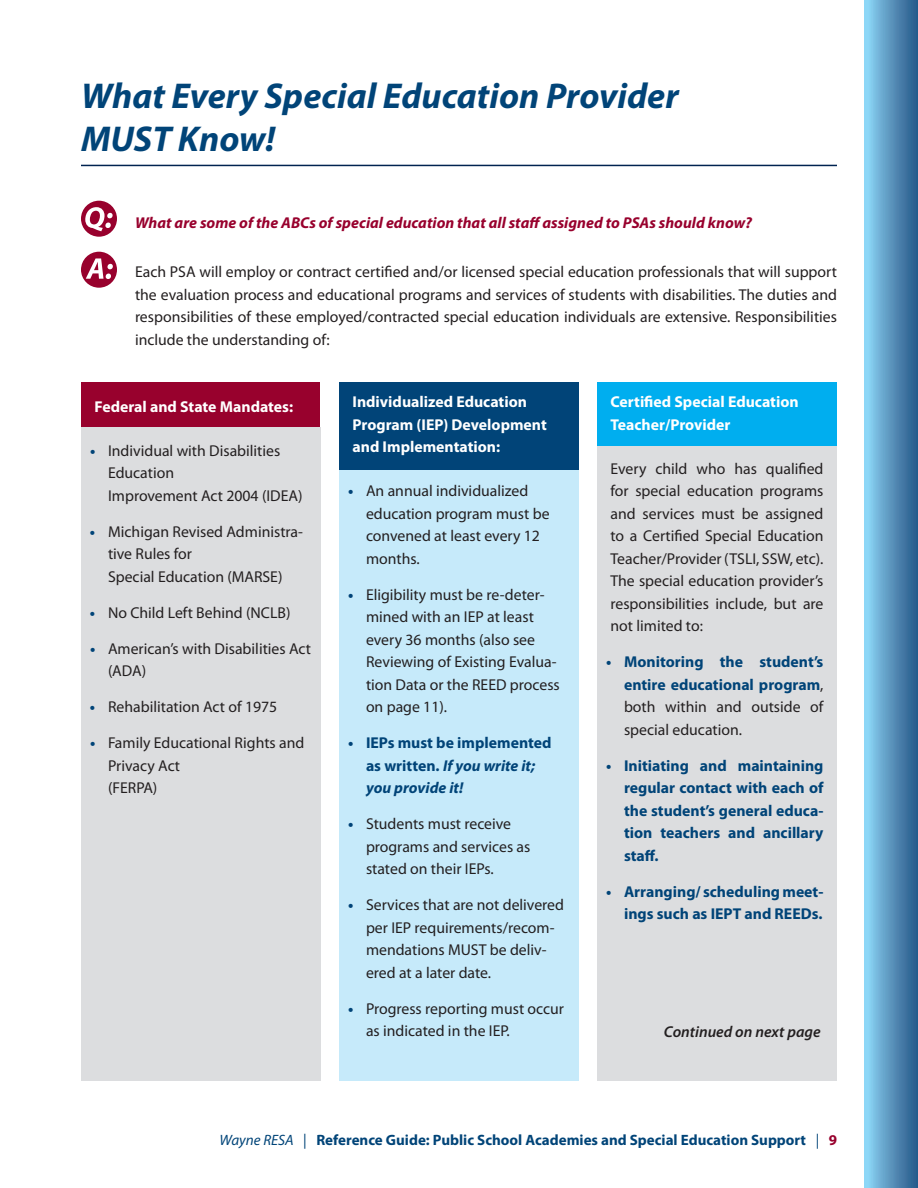
<style>
.page{position:relative;width:918px;height:1188px;background:#fff}
.page>*{position:absolute;margin:0;border:0;box-sizing:border-box;transform-origin:0 0}
.t1{font:italic 700 36px/43.2px "Myriad Pro";color:#014478}
.t2{font:15.75px/22.5px "Myriad Pro";color:#231f20}
.t3{font:700 15.75px/22.5px "Myriad Pro";color:#014478;text-align:justify}
.t4{font:700 15.75px/22.5px "Myriad Pro";color:#fff}
.t5{font:italic 700 15.75px "Myriad Pro";color:#98012d}
.t6{font:italic 600 15.75px "Myriad Pro";color:#231f20}
.t7{font:700 15px "Myriad Pro";color:#014478}
.s1{font-weight:700;color:#014478}
.s2{font-style:italic}
.s3{font-weight:400;color:#231f20}
.s4{font-weight:400;font-style:italic}
.s5{font-weight:400}
.s6{color:#98012d}
</style>
<div class="page">
<div style="left:82px;top:428px;width:239px;height:653px;background:#dcdddf"></div>
<div style="left:339px;top:464px;width:240px;height:617px;background:#c6eafa"></div>
<div style="left:597px;top:442px;width:240px;height:639px;background:#dcdddf"></div>
<div style="left:82px;top:382px;width:238px;height:46px;background:#98012d"></div>
<div style="left:339px;top:382px;width:240px;height:88px;background:#014478"></div>
<div style="left:597px;top:382px;width:240px;height:64px;background:#00aeef"></div>
<div style="left:864px;top:0;width:54px;height:1188px;background:linear-gradient(to right,#92dafa,#265788)"></div>
<hr style="left:81px;top:165px;width:756px;height:1px;background:#002350">
<div style="left:81px;top:201px;width:36px;height:36px;background:#98012d;border-radius:50%"></div>
<svg style="left:85px;top:207px;width:28px;height:24px"></svg>
<div style="left:81px;top:252px;width:36px;height:36px;background:#98012d;border-radius:50%"></div>
<svg style="left:86px;top:258px;width:27px;height:21px"></svg>
<h2 class="t1" style="left:81px;top:73px;width:599px">What Every Special Education Provider<br>MUST Know!</h2>
<h3 class="t5" style="left:135px;top:212px;width:619px">What are some of the ABCs of special education that all staff assigned to PSAs should know?</h3>
<p class="t2" style="left:135px;top:260px;width:704px;text-align:justify">Each PSA will employ or contract certified and/or licensed special education professionals that will support the evaluation process and educational programs and services of students with disabilities. The duties and responsibilities of these employed/contracted special education individuals are extensive. Responsibilities include the understanding of:</p>
<h4 class="t4" style="left:94px;top:394px;width:200px">Federal and State Mandates:</h4>
<p class="t2" style="left:108px;top:439px;width:196px;text-indent:-18px"><span class="s1">•</span> Individual with Disabilities<br>Education<br>Improvement Act 2004 (IDEA)</p>
<p class="t2" style="left:108px;top:520px;width:197px;text-indent:-18px"><span class="s1">•</span> Michigan Revised Administra&shy;tive Rules for<br>Special Education (MARSE)</p>
<p class="t2" style="left:90px;top:601px;width:202px"><span class="s1">•</span> No Child Left Behind (NCLB)</p>
<p class="t2" style="left:108px;top:637px;width:205px;text-indent:-18px"><span class="s1">•</span> American’s with Disabilities Act (ADA)</p>
<p class="t2" style="left:90px;top:695px;width:189px"><span class="s1">•</span> Rehabilitation Act of 1975</p>
<p class="t2" style="left:108px;top:731px;width:198px;text-indent:-18px"><span class="s1">•</span> Family Educational Rights and<br>Privacy Act<br>(FERPA)</p>
<h4 class="t4" style="left:353px;top:390px;width:196px">individualized education<br>Program (ieP) development and implementation:</h4>
<p class="t2" style="left:366px;top:479px;width:185px;text-indent:-18px"><span class="s1">•</span> An annual individualized education program must be convened at least every 12 months.</p>
<p class="t2" style="left:366px;top:583px;width:195px;text-indent:-18px"><span class="s1">•</span> Eligibility must be re-deter&shy;mined with an IEP at least every 36 months (also see<br>Reviewing of Existing Evalua&shy;tion Data or the REED process on page 11).</p>
<p class="t3" style="left:366px;top:731px;width:187px;text-align:left;text-indent:-18px">• IEPs must be implemented as written. <span class="s2">If you write it; you provide it!</span></p>
<p class="t2" style="left:366px;top:812px;width:166px;text-indent:-18px"><span class="s1">•</span> Students must receive programs and services as stated on their IEPs.</p>
<p class="t2" style="left:366px;top:893px;width:200px;text-indent:-18px"><span class="s1">•</span> Services that are not delivered per IEP requirements/recom&shy;mendations MUST be deliv&shy;ered at a later date.</p>
<p class="t2" style="left:366px;top:997px;width:200px;text-indent:-18px"><span class="s1">•</span> Progress reporting must occur as indicated in the IEP.</p>
<h4 class="t4" style="left:611px;top:390px;width:190px">certified Special education teacher/Provider</h4>
<p class="t2" style="left:611px;top:457px;width:214px;text-align:justify">Every child who has qualified for special education programs and services must be assigned to a Certified Special Education Teacher/Provider (TSLI, SSW, etc).<br>The special education provider’s responsibilities include, but are not limited to:</p>
<p class="t3" style="left:624px;top:650px;width:201px;text-indent:-18px">• Monitoring the student’s entire educational program<span class="s3">, both within and outside of special education.</span></p>
<p class="t3" style="left:624px;top:754px;width:201px;text-indent:-18px">• Initiating and maintaining regular contact with each of the student’s general educa&shy;tion teachers and ancillary staff.</p>
<p class="t3" style="left:606px;top:880px;width:219px;text-align:right">• Arranging/ scheduling meet&shy;ings such as iePt and Reeds.</p>
<p class="t6" style="left:664px;top:1022px;width:158px">Continued on next page</p>
<p class="t7" style="left:219px;top:1130px;width:619px"><span class="s4">Wayne RESA</span> <span class="s5">|</span> Reference Guide: Public School Academies and Special Education Support <span class="s5">|</span> <span class="s6">9</span></p>
</div>
